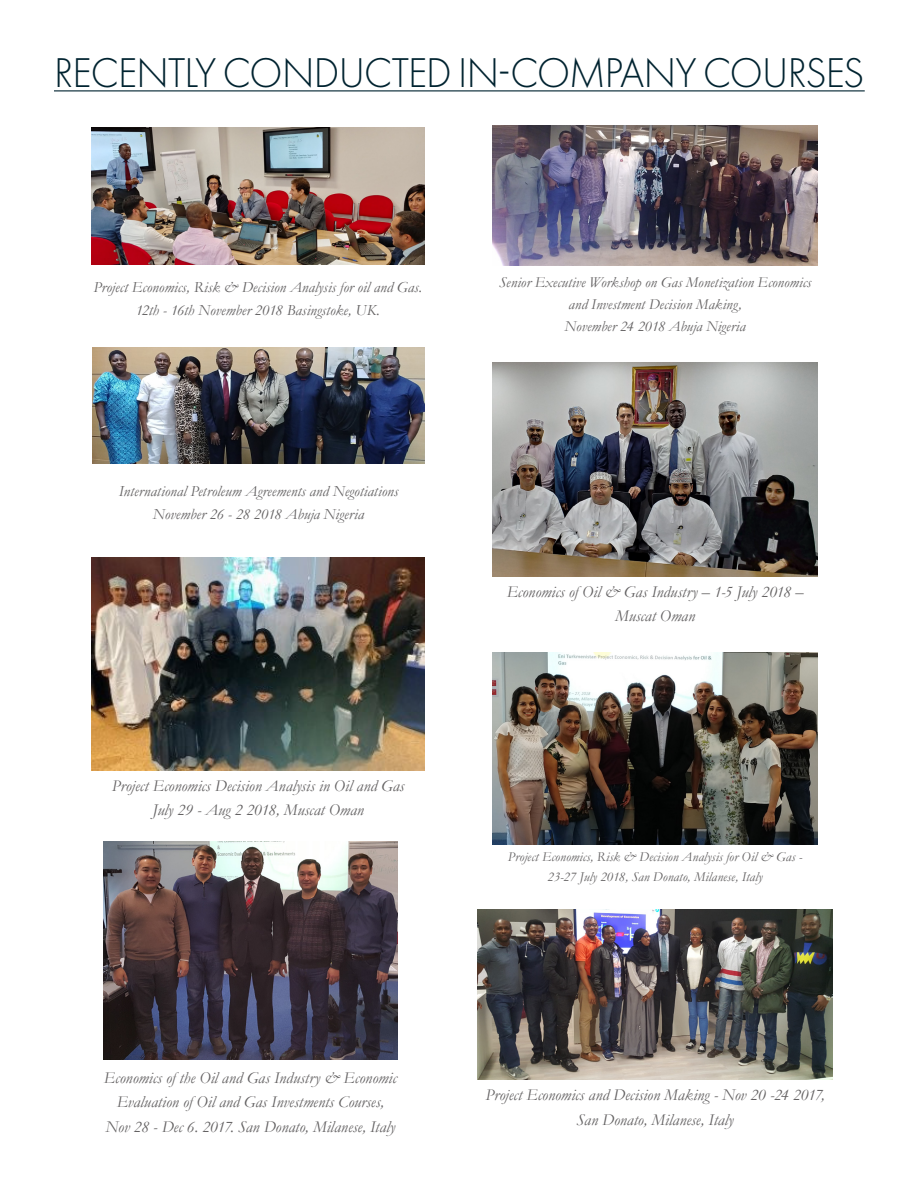
<style>
.page{position:relative;width:918px;height:1188px;background:#fff}
.page>*{position:absolute;margin:0;border:0;box-sizing:border-box;transform-origin:0 0}
.t1{font:300 43.2px "Futura PT";letter-spacing:-.02em;color:#002330;scale:.96 1}
.t2{font:italic 16.5px/24.3px "Garamond";color:#636162;text-align:center}
.t3{font:italic 15.45px/22.8px "Garamond";letter-spacing:.005em;color:#636162;text-align:center}
.t4{font:italic 15.15px/22.2px "Garamond";letter-spacing:.005em;color:#636162;text-align:center}
.t5{font:italic 13.5px/20px "Garamond";letter-spacing:.01em;color:#636162;text-align:center}
</style>
<div class="page">
<hr style="left:54px;top:90px;width:811px;height:1px;background:#002330">
<img style="left:92px;top:347px;width:333px;height:116px">
<img style="left:92px;top:128px;width:332px;height:136px">
<img style="left:493px;top:126px;width:325px;height:140px">
<img style="left:493px;top:363px;width:325px;height:214px">
<img style="left:478px;top:910px;width:355px;height:170px">
<img style="left:493px;top:652px;width:325px;height:193px">
<img style="left:104px;top:842px;width:293px;height:217px">
<img style="left:92px;top:557px;width:333px;height:214px">
<p class="t1" style="left:54px;top:48px;width:846px">RECENTLY CONDUCTED IN-COMPANY COURSES</p>
<p class="t3" style="left:93px;top:276px;width:330px">Project Economics, Risk &amp; Decision Analysis for oil and Gas.<br>12th - 16th November 2018 Basingstoke, UK.</p>
<p class="t4" style="left:499px;top:270px;width:314px">Senior Executive Workshop on Gas Monetization Economics and Investment Decision Making,<br>November 24 2018 Abuja Nigeria</p>
<p class="t3" style="left:119px;top:480px;width:281px">International Petroleum Agreements and Negotiations<br>November 26 - 28 2018 Abuja Nigeria</p>
<p class="t2" style="left:112px;top:773px;width:294px">Project Economics Decision Analysis in Oil and Gas<br>July 29 - Aug 2 2018, Muscat Oman</p>
<p class="t2" style="left:104px;top:1065px;width:294px">Economics of the Oil and Gas Industry &amp; Economic<br>Evaluation of Oil and Gas Investments Courses,<br>Nov 28 - Dec 6. 2017. San Donato, Milanese, Italy</p>
<p class="t2" style="left:507px;top:579px;width:298px">Economics of Oil &amp; Gas Industry – 1-5 July 2018 –<br>Muscat Oman</p>
<p class="t5" style="left:508px;top:847px;width:296px">Project Economics, Risk &amp; Decision Analysis for Oil &amp; Gas -<br>23-27 July 2018, San Donato, Milanese, Italy</p>
<p class="t2" style="left:486px;top:1083px;width:341px">Project Economics and Decision Making - Nov 20 -24 2017,<br>San Donato, Milanese, Italy</p>
</div>
